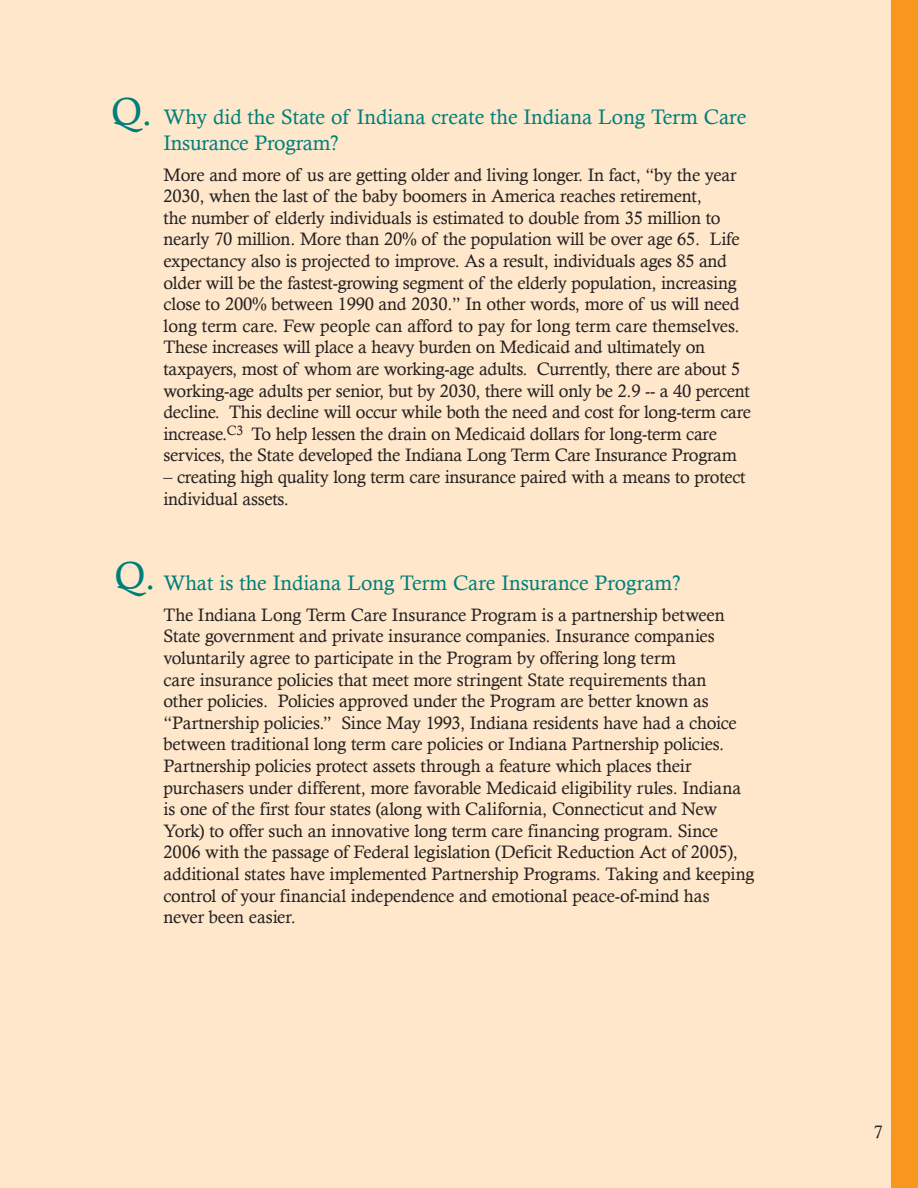
<style>
.page{position:relative;width:918px;height:1188px;background:#fee7cb}
.page>*{position:absolute;margin:0;border:0;box-sizing:border-box;transform-origin:0 0}
.t1{font:39.15px "Calisto";color:#007e7a}
.body_copy{font:21px/25.2px "Calisto";color:#007e7a}
.body_copy-2{font:18px/21.6px "Calisto";letter-spacing:-.01em;color:#231f20}
</style>
<div class="page">
<div style="left:891px;top:0;width:27px;height:1188px;background:#f7971d"></div>
<p class="t1" style="left:111px;top:89px;width:43px">Q.</p>
<p class="body_copy" style="left:164px;top:104px;width:584px">Why did the State of Indiana create the Indiana Long Term Care<br>Insurance Program?</p>
<p class="body_copy-2" style="left:164px;top:163px;width:589px">More and more of us are getting older and living longer. In fact, “by the year 2030, when the last of the baby boomers in America reaches retirement,<br>the number of elderly individuals is estimated to double from 35 million to nearly 70 million. More than 20% of the population will be over age 65. Life expectancy also is projected to improve. As a result, individuals ages 85 and older will be the fastest-growing segment of the elderly population, increasing close to 200% between 1990 and 2030.” In other words, more of us will need long term care. Few people can afford to pay for long term care themselves.<br>These increases will place a heavy burden on Medicaid and ultimately on taxpayers, most of whom are working-age adults. Currently, there are about 5 working-age adults per senior, but by 2030, there will only be 2.9 -- a 40 percent decline. This decline will occur while both the need and cost for long-term care increase.<sup>C3</sup> To help lessen the drain on Medicaid dollars for long-term care services, the State developed the Indiana Long Term Care Insurance Program</p>
<p class="body_copy-2" style="left:164px;top:466px;width:584px">– creating high quality long term care insurance paired with a means to protect individual assets.</p>
<p class="t1" style="left:115px;top:553px;width:43px">Q.</p>
<p class="body_copy" style="left:164px;top:570px;width:518px">What is the Indiana Long Term Care Insurance Program?</p>
<p class="body_copy-2" style="left:164px;top:604px;width:592px">The Indiana Long Term Care Insurance Program is a partnership between State government and private insurance companies. Insurance companies voluntarily agree to participate in the Program by offering long term<br>care insurance policies that meet more stringent State requirements than<br>other policies. Policies approved under the Program are better known as “Partnership policies.” Since May 1993, Indiana residents have had a choice between traditional long term care policies or Indiana Partnership policies.<br>Partnership policies protect assets through a feature which places their purchasers under different, more favorable Medicaid eligibility rules. Indiana is one of the first four states (along with California, Connecticut and New York) to offer such an innovative long term care financing program. Since 2006 with the passage of Federal legislation (Deficit Reduction Act of 2005), additional states have implemented Partnership Programs. Taking and keeping control of your financial independence and emotional peace-of-mind has never been easier.</p>
<p class="body_copy-2" style="left:874px;top:1121px;width:11px">7</p>
</div>
